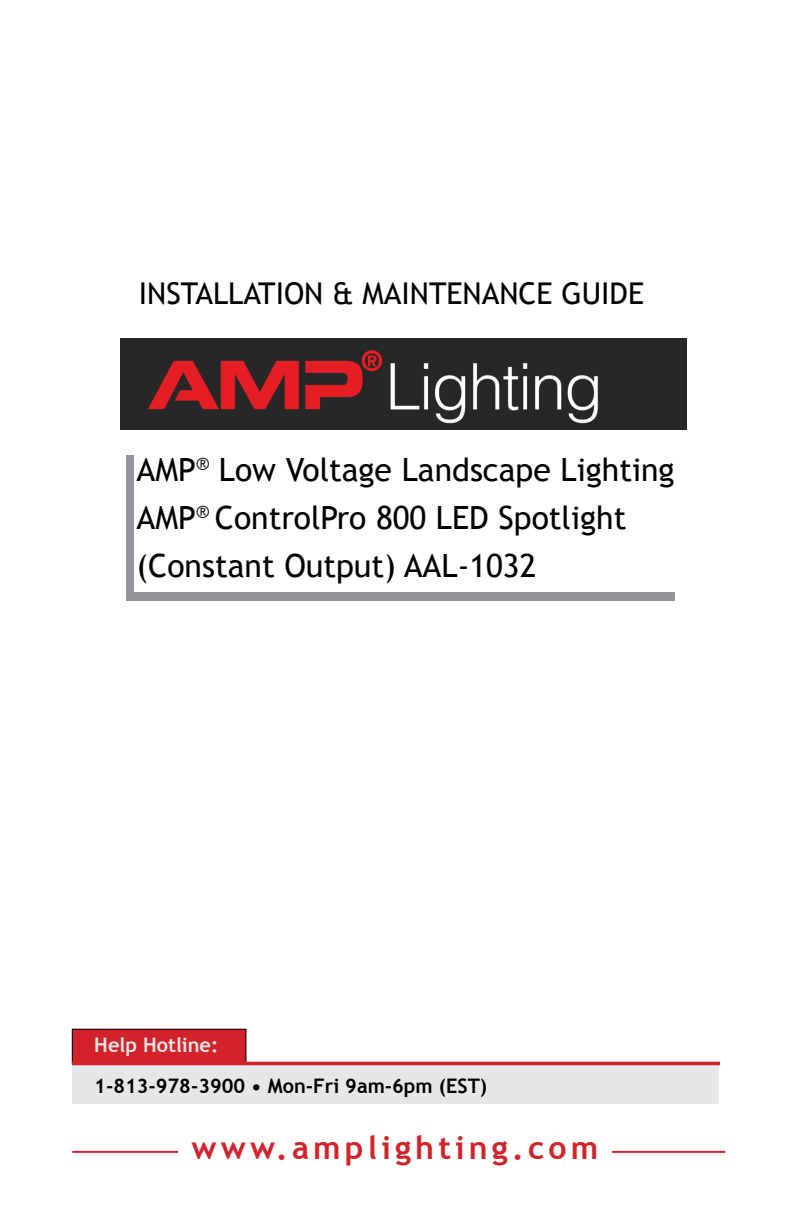
<style>
.page{position:relative;width:792px;height:1224px;background:#fff}
.page>*{position:absolute;margin:0;border:0;box-sizing:border-box;transform-origin:0 0}
.t1{font:32px/48px "Trebuchet MS";color:#000}
.t2{font:700 32px "Trebuchet MS";letter-spacing:.13em;color:#d2232a}
.t3{font:30px "Trebuchet MS";color:#000}
.t4{font:700 20px "Trebuchet MS";color:#000}
.t5{font:700 20px "Trebuchet MS";color:#e6e7e8}
</style>
<div class="page">
<img style="left:120px;top:339px;width:566px;height:90px">
<div style="left:72px;top:1065px;width:647px;height:39px;background:#e6e7e8"></div>
<div style="left:72px;top:1029px;width:174px;height:34px;background:#d2232a"></div>
<div style="left:72px;top:1029px;width:174px;height:35px;border:1px solid #000"></div>
<div style="left:72px;top:1062px;width:648px;height:3px;border:2px solid #d2232a"></div>
<hr style="left:72px;top:1151px;width:653px;height:2px;background:#d2232a">
<div style="left:178px;top:1136px;width:434px;height:43px;background:#fff"></div>
<div style="left:126px;top:456px;width:8px;height:141px;background:#939598"></div>
<div style="left:126px;top:593px;width:549px;height:8px;background:#939598"></div>
<p class="t3" style="left:139px;top:276px;width:507px">INSTALLATION &amp; MAINTENANCE GUIDE</p>
<p class="t1" style="left:137px;top:446px;width:540px">AMP<sup>®</sup> Low Voltage Landscape Lighting<br>AMP<sup>®</sup> ControlPro 800 LED Spotlight (Constant Output) AAL-1032</p>
<p class="t5" style="left:94px;top:1033px;width:126px">Help Hotline:</p>
<p class="t4" style="left:94px;top:1073px;width:394px">1-813-978-3900 • Mon-Fri 9am-6pm (EST)</p>
<p class="t2" style="left:192px;top:1128px;width:408px">www.amplighting.com</p>
</div>
